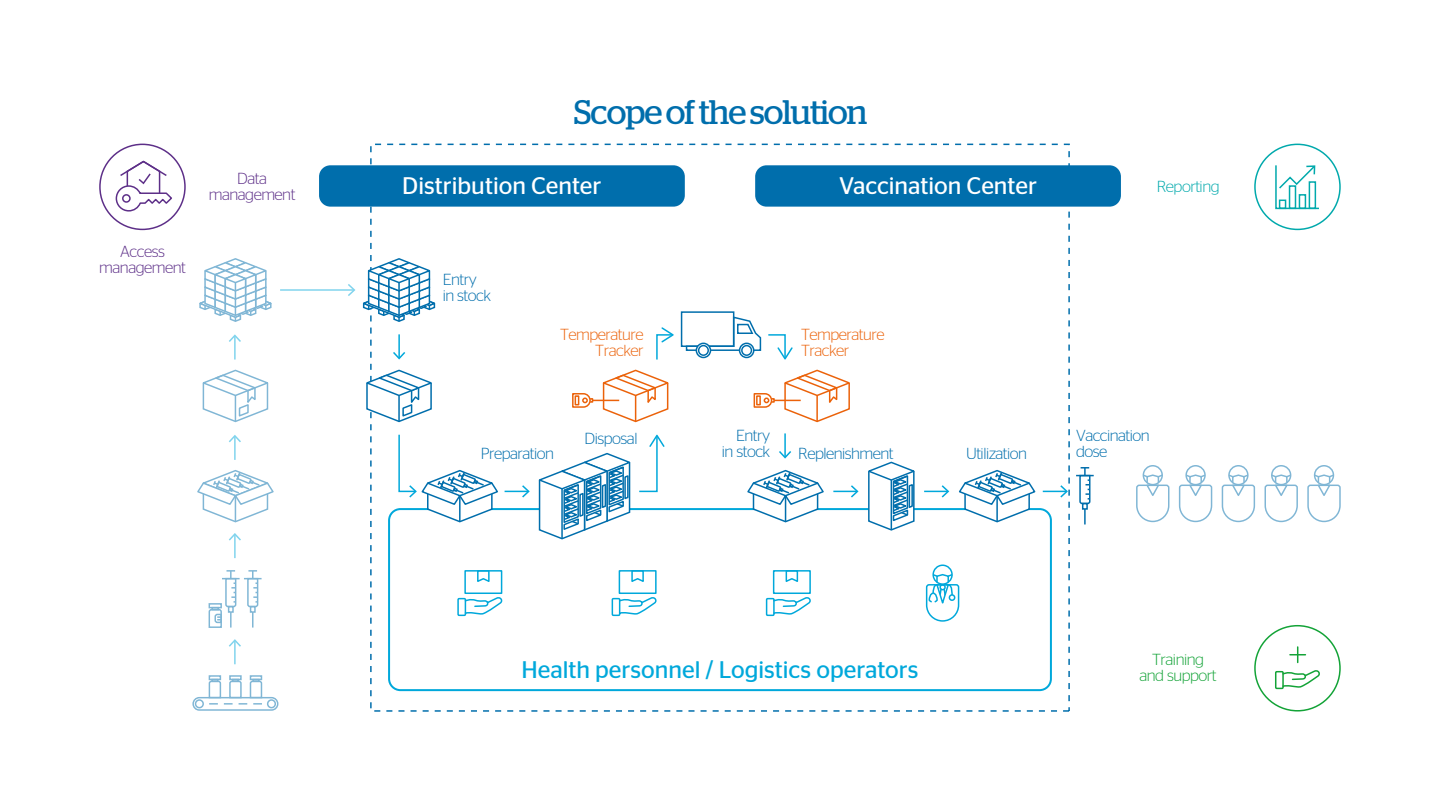
<style>
.page{position:relative;width:1440px;height:811px;background:#fff}
.page>*{position:absolute;margin:0;border:0;box-sizing:border-box;transform-origin:0 0}
.t1{font:34px "Stag";letter-spacing:-.03em;color:#006eac}
.t2{font:24px "Stag Sans";color:#fff}
.t3{font:24px "Stag Sans";color:#00a8db}
.t4{font:300 16px/16px "Stag Sans";letter-spacing:-.03em;color:#006eac}
.t5{font:300 16px/16px "Stag Sans";letter-spacing:-.03em;color:#eb620a;text-align:right}
.t6{font:300 16px/16px "Stag Sans";letter-spacing:-.03em;color:#5d2f88;text-align:center}
.t7{font:300 16px/16px "Stag Sans";letter-spacing:-.03em;color:#13a337;text-align:center}
.t8{font:300 16px "Stag Sans";letter-spacing:-.03em;color:#00a9ac}
</style>
<div class="page">
<div style="left:388px;top:508px;width:664px;height:183px;border:2px solid #00a8db;border-radius:11px"></div>
<div style="left:319px;top:165px;width:366px;height:42px;background:#006eac;border-radius:11px"></div>
<div style="left:755px;top:165px;width:366px;height:42px;background:#006eac;border-radius:11px"></div>
<svg style="left:209px;top:570px;width:53px;height:58px"></svg>
<svg style="left:197px;top:470px;width:77px;height:52px"></svg>
<svg style="left:746px;top:469px;width:79px;height:54px"></svg>
<svg style="left:957px;top:470px;width:80px;height:53px"></svg>
<svg style="left:203px;top:370px;width:65px;height:52px"></svg>
<svg style="left:366px;top:369px;width:66px;height:54px"></svg>
<svg style="left:199px;top:258px;width:73px;height:64px"></svg>
<div style="left:192px;top:697px;width:86px;height:13px;border:2px solid #006eac;border-radius:6px"></div>
<div style="left:195px;top:699px;width:9px;height:9px;border:2px solid #006eac;border-radius:50%"></div>
<div style="left:267px;top:699px;width:9px;height:9px;border:2px solid #006eac;border-radius:50%"></div>
<svg style="left:208px;top:678px;width:55px;height:26px"></svg>
<div style="left:681px;top:311px;width:53px;height:36px;border:2px solid #006eac"></div>
<svg style="left:115px;top:159px;width:59px;height:53px"></svg>
<div style="left:99px;top:144px;width:87px;height:86px;border:2px solid #5d2f88;border-radius:50%"></div>
<div style="left:1254px;top:144px;width:87px;height:86px;border:2px solid #00a9ac;border-radius:50%"></div>
<svg style="left:1275px;top:165px;width:44px;height:45px"></svg>
<div style="left:1254px;top:625px;width:87px;height:86px;border:2px solid #13a337;border-radius:50%"></div>
<svg style="left:1290px;top:647px;width:15px;height:15px"></svg>
<svg style="left:1275px;top:670px;width:45px;height:20px"></svg>
<svg style="left:572px;top:369px;width:97px;height:54px"></svg>
<svg style="left:753px;top:369px;width:97px;height:54px"></svg>
<svg style="left:865px;top:461px;width:53px;height:70px"></svg>
<svg style="left:1076px;top:467px;width:18px;height:57px"></svg>
<hr style="left:234px;top:641px;width:2px;height:23px;background:#00a8db">
<svg style="left:229px;top:639px;width:12px;height:8px"></svg>
<hr style="left:234px;top:534px;width:2px;height:24px;background:#00a8db">
<svg style="left:229px;top:533px;width:12px;height:7px"></svg>
<hr style="left:234px;top:436px;width:2px;height:24px;background:#00a8db">
<svg style="left:229px;top:435px;width:12px;height:7px"></svg>
<hr style="left:234px;top:336px;width:2px;height:23px;background:#00a8db">
<svg style="left:229px;top:334px;width:12px;height:8px"></svg>
<hr style="left:398px;top:334px;width:2px;height:24px;background:#00a8db">
<svg style="left:393px;top:352px;width:12px;height:7px"></svg>
<hr style="left:505px;top:490px;width:23px;height:2px;background:#00a8db">
<hr style="left:833px;top:490px;width:24px;height:2px;background:#00a8db">
<svg style="left:851px;top:485px;width:8px;height:12px"></svg>
<hr style="left:924px;top:490px;width:24px;height:2px;background:#00a8db">
<svg style="left:942px;top:485px;width:7px;height:12px"></svg>
<hr style="left:1043px;top:490px;width:23px;height:2px;background:#00a8db">
<svg style="left:1060px;top:485px;width:8px;height:12px"></svg>
<svg style="left:398px;top:434px;width:102px;height:89px"></svg>
<svg style="left:522px;top:435px;width:143px;height:105px"></svg>
<svg style="left:656px;top:327px;width:18px;height:33px"></svg>
<svg style="left:685px;top:315px;width:108px;height:44px"></svg>
<hr style="left:280px;top:289px;width:74px;height:2px;background:#00a8db">
<svg style="left:348px;top:257px;width:88px;height:65px"></svg>
<hr style="left:784px;top:433px;width:2px;height:24px;background:#00a8db">
<svg style="left:779px;top:451px;width:12px;height:7px"></svg>
<svg style="left:457px;top:597px;width:46px;height:20px"></svg>
<div style="left:464px;top:570px;width:38px;height:24px;background:#fff;border:2px solid #00a8db"></div>
<svg style="left:476px;top:570px;width:15px;height:12px"></svg>
<svg style="left:611px;top:597px;width:46px;height:20px"></svg>
<div style="left:619px;top:570px;width:38px;height:24px;background:#fff;border:2px solid #00a8db"></div>
<svg style="left:631px;top:570px;width:14px;height:12px"></svg>
<svg style="left:765px;top:597px;width:46px;height:20px"></svg>
<div style="left:773px;top:570px;width:38px;height:24px;background:#fff;border:2px solid #00a8db"></div>
<svg style="left:785px;top:570px;width:14px;height:12px"></svg>
<div style="left:932px;top:564px;width:21px;height:21px;border:2px solid #00a8db;border-radius:50%"></div>
<svg style="left:925px;top:573px;width:35px;height:49px"></svg>
<div style="left:1143px;top:465px;width:20px;height:20px;border:2px solid #006eac;border-radius:50%"></div>
<svg style="left:1136px;top:473px;width:33px;height:49px"></svg>
<div style="left:1185px;top:465px;width:21px;height:20px;border:2px solid #006eac;border-radius:50%"></div>
<svg style="left:1179px;top:473px;width:33px;height:49px"></svg>
<div style="left:1228px;top:465px;width:21px;height:20px;border:2px solid #006eac;border-radius:50%"></div>
<svg style="left:1222px;top:473px;width:33px;height:49px"></svg>
<div style="left:1271px;top:465px;width:20px;height:20px;border:2px solid #006eac;border-radius:50%"></div>
<svg style="left:1265px;top:473px;width:33px;height:49px"></svg>
<div style="left:1314px;top:465px;width:20px;height:20px;border:2px solid #006eac;border-radius:50%"></div>
<svg style="left:1307px;top:473px;width:34px;height:49px"></svg>
<p class="t6" style="left:99px;top:243px;width:88px">Access management</p>
<p class="t6" style="left:209px;top:170px;width:88px">Data management</p>
<h1 class="t1" style="left:574px;top:92px;width:295px">Scope of the solution</h1>
<h2 class="t2" style="left:402px;top:172px;width:201px">Distribution Center</h2>
<h2 class="t2" style="left:839px;top:172px;width:199px">Vaccination Center</h2>
<p class="t8" style="left:1157px;top:178px;width:64px">Reporting</p>
<p class="t4" style="left:443px;top:272px;width:50px">Entry in stock</p>
<p class="t5" style="left:560px;top:326px;width:85px">Temperature<br>Tracker</p>
<p class="t5" style="left:801px;top:326px;width:85px;text-align:left">Temperature<br>Tracker</p>
<p class="t4" style="left:722px;top:427px;width:50px;text-align:right">Entry in stock</p>
<p class="t4" style="left:1076px;top:427px;width:75px">Vaccination</p>
<p class="t4" style="left:585px;top:430px;width:54px">Disposal</p>
<p class="t4" style="left:481px;top:445px;width:75px">Preparation</p>
<p class="t4" style="left:1076px;top:443px;width:33px">dose</p>
<p class="t4" style="left:798px;top:445px;width:97px">Replenishment</p>
<p class="t4" style="left:966px;top:445px;width:63px">Utilization</p>
<h2 class="t3" style="left:521px;top:656px;width:399px">Health personnel / Logistics operators</h2>
<p class="t7" style="left:1140px;top:651px;width:79px">Training and support</p>
</div>
